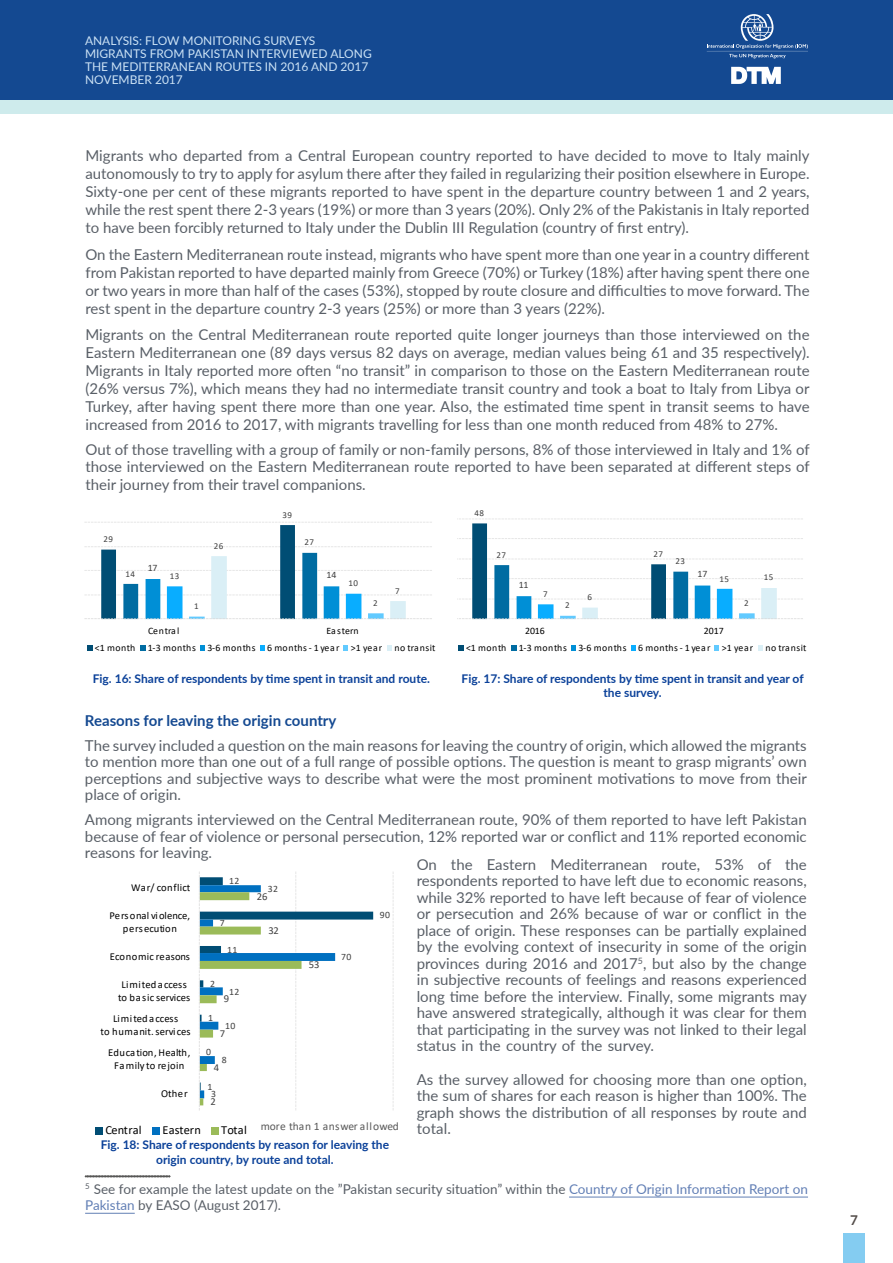
<style>
.page{position:relative;width:893px;height:1263px;background:#fff}
.page>*{position:absolute;margin:0;border:0;box-sizing:border-box;transform-origin:0 0}
.t1{font:15px/16.5px "Lato";color:#595f67;text-align:justify}
.t2{font:700 15px "Lato";color:#144991}
.t3{font:13.5px/16.2px "Lato";color:#595f67}
.t4{font:700 13.5px "Lato";color:#524b48}
.t5{font:12.3px "Calibri";letter-spacing:.01em;color:#000}
.t6{font:700 12px/14.4px "Lato";color:#0b4199;text-align:center}
.t7{font:12px/12.8px "Lato";color:#cce2f5}
.t8{font:11.4px "Calibri";letter-spacing:.015em;color:#595959}
.t9{font:10.5px/13.2px "Calibri";letter-spacing:.02em;color:#000;text-align:center}
.t10{font:10.5px/13.2px "Calibri";color:#000;text-align:center}
.t11{font:10.5px "Calibri";color:#404040}
.t12{font:9.75px/16.6px "Calibri";letter-spacing:.045em;color:#000}
.t13{font:9.75px "Calibri";letter-spacing:.04em;color:#404040}
.t14{font:9px "Calibri";letter-spacing:.04em;color:#404040}
.s1{color:#627fb5}
</style>
<div class="page">
<div style="left:843px;top:1233px;width:21px;height:30px;background:#84ccf1"></div>
<div style="left:0;top:41px;width:893px;height:72px;background:#ceebec"></div>
<div style="left:0;top:0;width:893px;height:100px;background:#144991"></div>
<svg style="left:707px;top:14px;width:101px;height:44px"></svg>
<svg style="left:731px;top:67px;width:50px;height:17px"></svg>
<svg style="left:85px;top:522px;width:347px;height:97px"></svg>
<svg style="left:87px;top:645px;width:6px;height:6px"></svg>
<svg style="left:140px;top:645px;width:6px;height:6px"></svg>
<svg style="left:200px;top:645px;width:5px;height:6px"></svg>
<svg style="left:260px;top:645px;width:5px;height:6px"></svg>
<svg style="left:343px;top:645px;width:5px;height:6px"></svg>
<svg style="left:387px;top:645px;width:5px;height:6px"></svg>
<svg style="left:457px;top:518px;width:346px;height:101px"></svg>
<svg style="left:458px;top:645px;width:6px;height:6px"></svg>
<svg style="left:511px;top:645px;width:6px;height:6px"></svg>
<svg style="left:571px;top:645px;width:5px;height:6px"></svg>
<svg style="left:631px;top:645px;width:5px;height:6px"></svg>
<svg style="left:714px;top:645px;width:5px;height:6px"></svg>
<svg style="left:758px;top:645px;width:5px;height:6px"></svg>
<svg style="left:393px;top:872px;width:1px;height:238px"></svg>
<svg style="left:199px;top:871px;width:174px;height:240px"></svg>
<div style="left:95px;top:1127px;width:7px;height:7px;background:#004d74"></div>
<div style="left:153px;top:1127px;width:7px;height:7px;background:#0070c0"></div>
<div style="left:211px;top:1127px;width:7px;height:7px;background:#9bbb59"></div>
<hr style="left:569px;top:1197px;width:239px;height:1px;background:#627fb5">
<hr style="left:85px;top:1213px;width:50px;height:1px;background:#627fb5">
<svg style="left:85px;top:1175px;width:85px;height:2px"></svg>
<p class="t7" style="left:85px;top:34px;width:288px">ANALYSIS: FLOW MONITORING SURVEYS MIGRANTS FROM PAKISTAN INTERVIEWED ALONG THE MEDITERRANEAN ROUTES IN 2016 AND 2017<br>NOVEMBER 2017</p>
<p class="t1" style="left:85px;top:146px;width:726px;line-height:18px">Migrants who departed from a Central European country reported to have decided to move to Italy mainly autonomously to try to apply for asylum there after they failed in regularizing their position elsewhere in Europe.<br>Sixty-one per cent of these migrants reported to have spent in the departure country between 1 and 2 years, while the rest spent there 2-3 years (19%) or more than 3 years (20%). Only 2% of the Pakistanis in Italy reported to have been forcibly returned to Italy under the Dublin III Regulation (country of first entry).</p>
<p class="t1" style="left:85px;top:245px;width:726px;line-height:18px">On the Eastern Mediterranean route instead, migrants who have spent more than one year in a country different from Pakistan reported to have departed mainly from Greece (70%) or Turkey (18%) after having spent there one or two years in more than half of the cases (53%), stopped by route closure and difficulties to move forward. The rest spent in the departure country 2-3 years (25%) or more than 3 years (22%).</p>
<p class="t1" style="left:85px;top:325px;width:726px;line-height:18px">Migrants on the Central Mediterranean route reported quite longer journeys than those interviewed on the Eastern Mediterranean one (89 days versus 82 days on average, median values being 61 and 35 respectively).<br>Migrants in Italy reported more often “no transit” in comparison to those on the Eastern Mediterranean route (26% versus 7%), which means they had no intermediate transit country and took a boat to Italy from Libya or Turkey, after having spent there more than one year. Also, the estimated time spent in transit seems to have increased from 2016 to 2017, with migrants travelling for less than one month reduced from 48% to 27%.</p>
<p class="t1" style="left:85px;top:441px;width:726px">Out of those travelling with a group of family or non-family persons, 8% of those interviewed in Italy and 1% of those interviewed on the Eastern Mediterranean route reported to have been separated at different steps of</p>
<p class="t1" style="left:85px;top:475px;width:282px">their journey from their travel companions.</p>
<p class="t14" style="left:282px;top:508px;width:11px">39</p>
<p class="t14" style="left:475px;top:506px;width:11px">48</p>
<p class="t14" style="left:104px;top:533px;width:11px">29</p>
<p class="t14" style="left:126px;top:568px;width:11px">14</p>
<p class="t13" style="left:148px;top:561px;width:11px">17</p>
<p class="t14" style="left:214px;top:540px;width:11px">26</p>
<p class="t14" style="left:304px;top:536px;width:11px">27</p>
<p class="t14" style="left:170px;top:570px;width:11px">13</p>
<p class="t13" style="left:327px;top:568px;width:11px">14</p>
<p class="t14" style="left:194px;top:600px;width:6px">1</p>
<p class="t14" style="left:349px;top:577px;width:11px">10</p>
<p class="t14" style="left:373px;top:597px;width:6px">2</p>
<p class="t14" style="left:395px;top:585px;width:6px">7</p>
<p class="t14" style="left:497px;top:548px;width:11px">27</p>
<p class="t14" style="left:653px;top:548px;width:11px">27</p>
<p class="t13" style="left:519px;top:578px;width:11px">11</p>
<p class="t14" style="left:675px;top:555px;width:11px">23</p>
<p class="t13" style="left:698px;top:567px;width:11px">17</p>
<p class="t14" style="left:720px;top:572px;width:11px">15</p>
<p class="t14" style="left:543px;top:588px;width:6px">7</p>
<p class="t14" style="left:587px;top:591px;width:6px">6</p>
<p class="t14" style="left:565px;top:599px;width:6px">2</p>
<p class="t14" style="left:744px;top:597px;width:6px">2</p>
<p class="t14" style="left:764px;top:571px;width:11px">15</p>
<p class="t12" style="left:148px;top:622px;width:32px">Central</p>
<p class="t12" style="left:95px;top:622px;width:342px;text-indent:231px">Eastern<br>&lt;1 month 1-3 months 3-6 months 6 months - 1 year &gt;1 year no transit</p>
<p class="t6" style="left:93px;top:671px;width:339px">Fig. 16: Share of respondents by time spent in transit and route.</p>
<p class="t12" style="left:466px;top:622px;width:342px;text-indent:238px">2017<br>&lt;1 month 1-3 months 3-6 months 6 months - 1 year &gt;1 year no transit</p>
<p class="t6" style="left:462px;top:671px;width:344px">Fig. 17: Share of respondents by time spent in transit and year of the survey.</p>
<p class="t12" style="left:525px;top:622px;width:21px">2016</p>
<p class="t2" style="left:85px;top:709px;width:253px">Reasons for leaving the origin country</p>
<p class="t1" style="left:85px;top:736px;width:723px">The survey included a question on the main reasons for leaving the country of origin, which allowed the migrants to mention more than one out of a full range of possible options. The question is meant to grasp migrants’ own perceptions and subjective ways to describe what were the most prominent motivations to move from their place of origin.</p>
<p class="t1" style="left:85px;top:811px;width:723px">Among migrants interviewed on the Central Mediterranean route, 90% of them reported to have left Pakistan because of fear of violence or personal persecution, 12% reported war or conflict and 11% reported economic reasons for leaving.</p>
<p class="t13" style="left:229px;top:874px;width:12px">12</p>
<p class="t13" style="left:380px;top:908px;width:12px">90</p>
<p class="t13" style="left:227px;top:943px;width:12px">11</p>
<p class="t13" style="left:210px;top:977px;width:6px">2</p>
<p class="t13" style="left:208px;top:1011px;width:6px">1</p>
<p class="t13" style="left:206px;top:1045px;width:6px">0</p>
<p class="t13" style="left:208px;top:1080px;width:6px">1</p>
<p class="t1" style="left:417px;top:855px;width:392px">On the Eastern Mediterranean route, 53% of the respondents reported to have left due to economic reasons, while 32% reported to have left because of fear of violence or persecution and 26% because of war or conflict in the place of origin. These responses can be partially explained by the evolving context of insecurity in some of the origin provinces during 2016 and 2017<sup>5</sup>, but also by the change in subjective recounts of feelings and reasons experienced long time before the interview. Finally, some migrants may have answered strategically, although it was clear for them that participating in the survey was not linked to their legal status in the country of the survey.</p>
<p class="t1" style="left:417px;top:1070px;width:392px">As the survey allowed for choosing more than one option, the sum of shares for each reason is higher than 100%. The graph shows the distribution of all responses by route and total.</p>
<p class="t9" style="left:131px;top:881px;width:61px">War/ conflict</p>
<p class="t9" style="left:110px;top:909px;width:82px">Personal violence, persecution</p>
<p class="t9" style="left:110px;top:949px;width:82px">Economic reasons</p>
<p class="t10" style="left:118px;top:977px;width:74px">Limited access to basic services</p>
<p class="t10" style="left:101px;top:1011px;width:91px">Limited access<br>to humanit. services</p>
<p class="t9" style="left:108px;top:1046px;width:84px">Education, Health,<br>Family to rejoin</p>
<p class="t9" style="left:161px;top:1086px;width:28px">Other</p>
<p class="t13" style="left:268px;top:882px;width:12px">32</p>
<p class="t11" style="left:257px;top:889px;width:12px">26</p>
<p class="t13" style="left:220px;top:916px;width:6px">7</p>
<p class="t11" style="left:268px;top:923px;width:12px">32</p>
<p class="t13" style="left:341px;top:950px;width:12px">70</p>
<p class="t11" style="left:309px;top:957px;width:12px">53</p>
<p class="t13" style="left:229px;top:984px;width:12px">12</p>
<p class="t13" style="left:225px;top:1019px;width:12px">10</p>
<p class="t13" style="left:222px;top:1053px;width:6px">8</p>
<p class="t11" style="left:224px;top:991px;width:7px">9</p>
<p class="t11" style="left:220px;top:1026px;width:7px">7</p>
<p class="t11" style="left:214px;top:1060px;width:7px">4</p>
<p class="t11" style="left:210px;top:1094px;width:7px">2</p>
<p class="t13" style="left:211px;top:1087px;width:6px">3</p>
<p class="t8" style="left:261px;top:1118px;width:139px">more than 1 answer allowed</p>
<p class="t5" style="left:105px;top:1121px;width:38px">Central</p>
<p class="t5" style="left:163px;top:1121px;width:40px">Eastern</p>
<p class="t5" style="left:221px;top:1121px;width:27px">Total</p>
<p class="t6" style="left:101px;top:1137px;width:290px">Fig. 18: Share of respondents by reason for leaving the origin country, by route and total.</p>
<p class="t3" style="left:85px;top:1180px;width:724px"><sup>5</sup> See for example the latest update on the ”Pakistan security situation” within the <span class="s1">Country of Origin Information Report on<br>Pakistan</span> by EASO (August 2017).</p>
<p class="t4" style="left:850px;top:1210px;width:9px">7</p>
</div>
